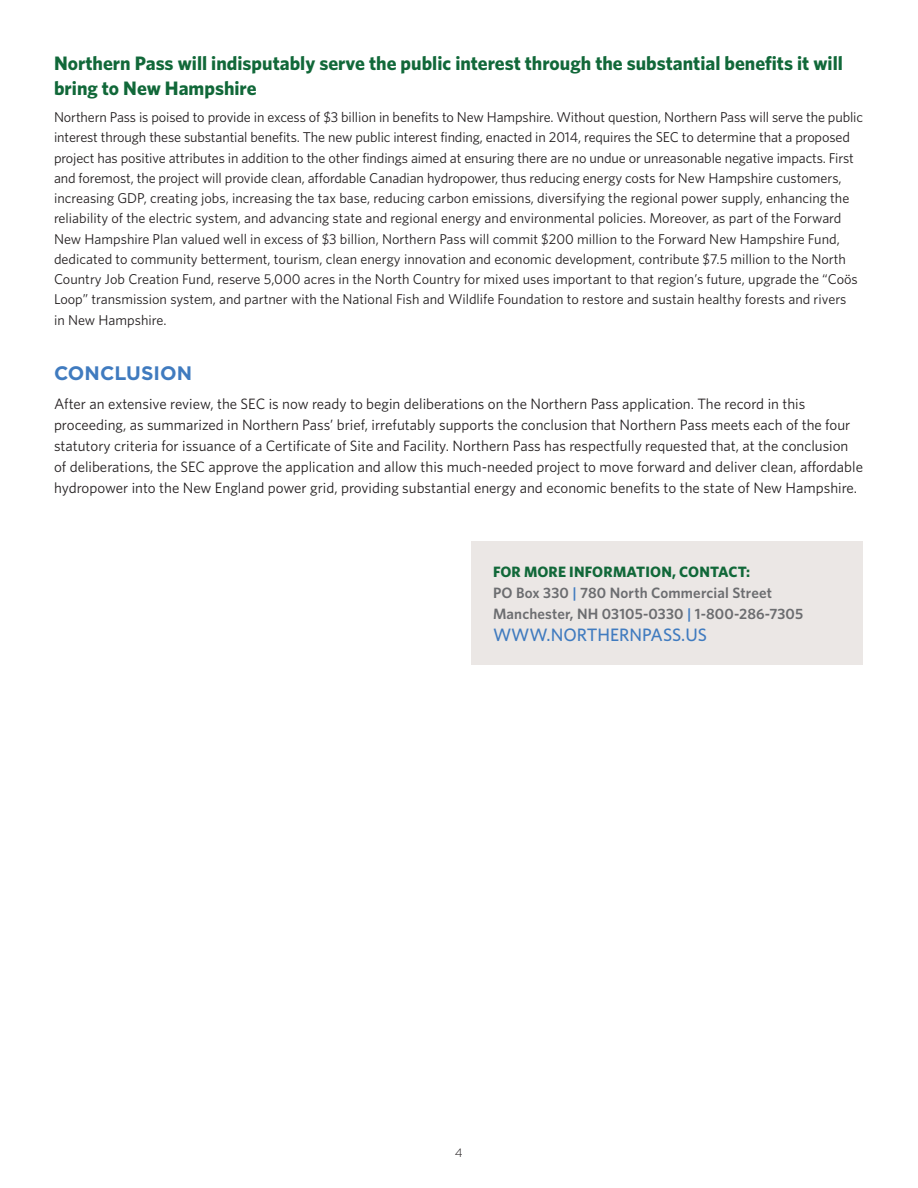
<style>
.page{position:relative;width:918px;height:1188px;background:#fff}
.page>*{position:absolute;margin:0;border:0;box-sizing:border-box;transform-origin:0 0}
.Body{font:700 19.5px/25.5px "Whitney";color:#116839}
.t1{font:700 19.5px "Gotham";letter-spacing:.005em;color:#407bbf}
.t2{font:500 18px "Whitney";color:#407bbf}
.t3{font:15px/21px "Whitney";color:#231f20}
.Question_Header{font:600 15px/21px "Whitney";letter-spacing:.01em;color:#6c6d70}
.t4{font:14.25px/20.4px "Whitney";color:#231f20}
.t5{font:300 12px "Gotham";color:#231f20}
.s1{font-weight:700;color:#116839}
.s2{color:#407bbf}
</style>
<div class="page">
<div style="left:471px;top:541px;width:391px;height:123px;background:#ebe7e5"></div>
<p class="Body" style="left:54px;top:50px;width:790px">Northern Pass will indisputably serve the public interest through the substantial benefits it will bring to New Hampshire</p>
<h1 class="t4" style="left:54px;top:107px;width:811px">Northern Pass is poised to provide in excess of $3 billion in benefits to New Hampshire. Without question, Northern Pass will serve the public interest through these substantial benefits. The new public interest finding, enacted in 2014, requires the SEC to determine that a proposed project has positive attributes in addition to the other findings aimed at ensuring there are no undue or unreasonable negative impacts. First and foremost, the project will provide clean, affordable Canadian hydropower, thus reducing energy costs for New Hampshire customers, increasing GDP, creating jobs, increasing the tax base, reducing carbon emissions, diversifying the regional power supply, enhancing the reliability of the electric system, and advancing state and regional energy and environmental policies. Moreover, as part of the Forward New Hampshire Plan valued well in excess of $3 billion, Northern Pass will commit $200 million to the Forward New Hampshire Fund, dedicated to community betterment, tourism, clean energy innovation and economic development, contribute $7.5 million to the North Country Job Creation Fund, reserve 5,000 acres in the North Country for mixed uses important to that region’s future, upgrade the “Coös Loop” transmission system, and partner with the National Fish and Wildlife Foundation to restore and sustain healthy forests and rivers<br>in New Hampshire.</h1>
<h1 class="t1" style="left:54px;top:361px;width:140px">CONCLUSION</h1>
<h1 class="t3" style="left:54px;top:393px;width:811px">After an extensive review, the SEC is now ready to begin deliberations on the Northern Pass application. The record in this proceeding, as summarized in Northern Pass’ brief, irrefutably supports the conclusion that Northern Pass meets each of the four statutory criteria for issuance of a Certificate of Site and Facility. Northern Pass has respectfully requested that, at the conclusion of deliberations, the SEC approve the application and allow this much-needed project to move forward and deliver clean, affordable hydropower into the New England power grid, providing substantial energy and economic benefits to the state of New Hampshire.</h1>
<p class="Question_Header" style="left:493px;top:561px;width:312px"><span class="s1">FOR MORE INFORMATION, CONTACT:<br></span>PO Box 330 <span class="s2">|</span> 780 North Commercial Street<br>Manchester, NH 03105-0330 <span class="s2">|</span> 1-800-286-7305</p>
<p class="t2" style="left:493px;top:622px;width:215px">WWW.NORTHERNPASS.US</p>
<p class="t5" style="left:455px;top:1146px;width:9px">4</p>
</div>
